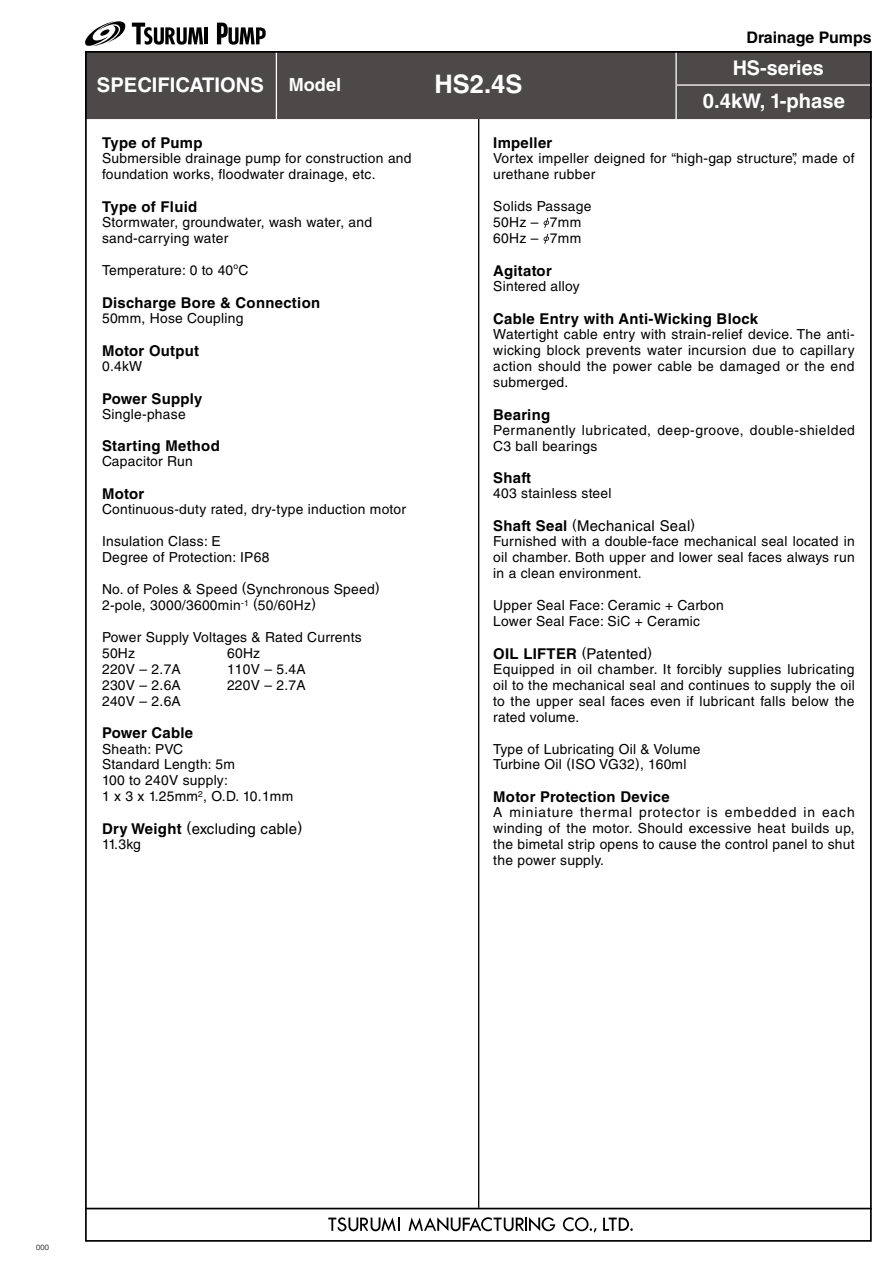
<style>
.page{position:relative;width:893px;height:1263px;background:#fff}
.page>*{position:absolute;margin:0;border:0;box-sizing:border-box;transform-origin:0 0}
.t1{font:700 25.5px "Helvetica LT Std";color:#fff}
.t2{font:700 20.25px/33px "Helvetica LT Std";color:#fff;text-align:center}
.t3{font:700 15.9px "Helvetica LT Std";color:#000}
.t4{font:700 14.85px "Helvetica LT Std";letter-spacing:.02em;color:#000}
.t5{font:14.85px "Helvetica LT Std";letter-spacing:.02em;color:#000}
.t6{font:13.8px/15.9px "Helvetica LT Std";letter-spacing:.02em;color:#000}
.t7{font:13.8px/15.9px "Helvetica LT Std";letter-spacing:.04em;color:#000}
.t8{font:300 7.5px "Helvetica LT Std";color:#595757}
.s1{font-size:18px}
.s2{font-weight:700}
.s3{font-size:13.8px}
.s4{font-weight:400;font-size:13.8px}
.s5{font-weight:400}
</style>
<div class="page">
<div style="left:88px;top:54px;width:781px;height:65px;background:#4c4948"></div>
<hr style="left:276px;top:51px;width:1px;height:34px;background:#fff">
<hr style="left:276px;top:85px;width:1px;height:34px;background:#fff">
<hr style="left:675px;top:51px;width:2px;height:33px;background:#fff">
<hr style="left:675px;top:86px;width:2px;height:33px;background:#fff">
<hr style="left:675px;top:84px;width:197px;height:2px;background:#fff">
<hr style="left:85px;top:1208px;width:787px;height:1px;background:#000">
<svg style="left:85px;top:21px;width:41px;height:26px"></svg>
<svg style="left:132px;top:23px;width:71px;height:22px"></svg>
<hr style="left:205px;top:27px;width:3px;height:17px;background:#000">
<svg style="left:217px;top:22px;width:49px;height:23px"></svg>
<svg style="left:408px;top:1217px;width:147px;height:14px"></svg>
<svg style="left:563px;top:1217px;width:34px;height:15px"></svg>
<svg style="left:603px;top:1217px;width:30px;height:14px"></svg>
<svg style="left:328px;top:1217px;width:72px;height:14px"></svg>
<hr style="left:478px;top:119px;width:1px;height:1089px;background:#000">
<svg style="left:544px;top:218px;width:5px;height:10px"></svg>
<svg style="left:544px;top:234px;width:5px;height:10px"></svg>
<h2 class="t2" style="left:97px;top:68px;width:246px">SPECIFICATIONS <span class="s1">Model</span></h2>
<h1 class="t1" style="left:434px;top:69px;width:89px">HS2.4S</h1>
<p class="t3" style="left:746px;top:28px;width:127px">Drainage Pumps</p>
<h2 class="t2" style="left:703px;top:51px;width:143px">HS-series<br>0.4kW, 1-phase</h2>
<p class="t4" style="left:102px;top:134px;width:102px">Type of Pump</p>
<p class="t6" style="left:102px;top:151px;width:311px">Submersible drainage pump for construction and foundation works, floodwater drainage, etc.</p>
<p class="t4" style="left:102px;top:198px;width:97px">Type of Fluid</p>
<p class="t6" style="left:102px;top:214px;width:272px">Stormwater, groundwater, wash water, and sand-carrying water</p>
<p class="t6" style="left:102px;top:262px;width:148px">Temperature: 0 to 40<sup>o</sup>C</p>
<p class="t4" style="left:102px;top:294px;width:220px">Discharge Bore &amp; Connection</p>
<p class="t6" style="left:102px;top:310px;width:143px">50mm, Hose Coupling</p>
<p class="t4" style="left:102px;top:341px;width:99px">Motor Output</p>
<p class="t6" style="left:102px;top:358px;width:42px">0.4kW</p>
<p class="t4" style="left:102px;top:389px;width:102px">Power Supply</p>
<p class="t6" style="left:102px;top:406px;width:85px">Single-phase</p>
<p class="t4" style="left:102px;top:437px;width:119px">Starting Method</p>
<p class="t6" style="left:102px;top:454px;width:92px">Capacitor Run</p>
<p class="t4" style="left:102px;top:485px;width:44px">Motor</p>
<p class="t6" style="left:102px;top:501px;width:305px">Continuous-duty rated, dry-type induction motor</p>
<p class="t6" style="left:102px;top:533px;width:169px">Insulation Class: E<br>Degree of Protection: IP68</p>
<p class="t6" style="left:102px;top:581px;width:279px">No. of Poles &amp; Speed (Synchronous Speed)<br>2-pole, 3000/3600min<sup>-1</sup> (50/60Hz)</p>
<p class="t6" style="left:102px;top:629px;width:261px">Power Supply Voltages &amp; Rated Currents<br>50Hz</p>
<p class="t6" style="left:227px;top:645px;width:35px">60Hz</p>
<p class="t6" style="left:102px;top:661px;width:80px">220V – 2.7A</p>
<p class="t6" style="left:227px;top:661px;width:80px">110V – 5.4A</p>
<p class="t6" style="left:102px;top:677px;width:80px">230V – 2.6A</p>
<p class="t6" style="left:227px;top:677px;width:80px">220V – 2.7A</p>
<p class="t6" style="left:102px;top:693px;width:80px">240V – 2.6A</p>
<p class="t4" style="left:102px;top:724px;width:93px">Power Cable</p>
<p class="t6" style="left:102px;top:741px;width:193px">Sheath: PVC<br>Standard Length: 5m<br>100 to 240V supply:<br>1 x 3 x 1.25mm<sup>2</sup>, O.D. 10.1mm</p>
<p class="t5" style="left:102px;top:820px;width:202px"><span class="s2">Dry Weight</span> (excluding cable)</p>
<p class="t6" style="left:102px;top:836px;width:40px">11.3kg</p>
<p class="t4" style="left:493px;top:134px;width:61px">Impeller</p>
<p class="t6" style="left:493px;top:151px;width:363px">Vortex impeller deigned for “high-gap structure”, made of urethane rubber</p>
<p class="t6" style="left:493px;top:198px;width:100px">Solids Passage<br>50Hz – 7mm<br>60Hz – 7mm</p>
<p class="t4" style="left:493px;top:262px;width:60px">Agitator</p>
<p class="t6" style="left:493px;top:278px;width:88px">Sintered alloy</p>
<p class="t4" style="left:493px;top:310px;width:266px">Cable Entry with Anti-Wicking Block</p>
<p class="t6" style="left:493px;top:326px;width:363px;text-align:justify">Watertight cable entry with strain-relief device. The anti&shy;wicking block prevents water incursion due to capillary action should the power cable be damaged or the end submerged.</p>
<p class="t4" style="left:493px;top:405px;width:58px">Bearing</p>
<p class="t7" style="left:493px;top:422px;width:363px">Permanently lubricated, deep-groove, double-shielded<br>C3 ball bearings</p>
<p class="t4" style="left:493px;top:469px;width:39px">Shaft</p>
<p class="t6" style="left:493px;top:485px;width:120px">403 stainless steel</p>
<p class="t5" style="left:493px;top:517px;width:203px"><span class="s2">Shaft Seal</span> <span class="s3">(</span>Mechanical Seal<span class="s3">)</span></p>
<p class="t6" style="left:493px;top:533px;width:363px;text-align:justify">Furnished with a double-face mechanical seal located in oil chamber. Both upper and lower seal faces always run in a clean environment.</p>
<p class="t6" style="left:493px;top:597px;width:232px">Upper Seal Face: Ceramic + Carbon<br>Lower Seal Face: SiC + Ceramic</p>
<p class="t4" style="left:493px;top:644px;width:160px">OIL LIFTER <span class="s4">(</span><span class="s5">Patented</span><span class="s4">)</span></p>
<p class="t6" style="left:493px;top:661px;width:363px;text-align:justify">Equipped in oil chamber. It forcibly supplies lubricating oil to the mechanical seal and continues to supply the oil to the upper seal faces even if lubricant falls below the rated volume.</p>
<p class="t6" style="left:493px;top:741px;width:209px">Type of Lubricating Oil &amp; Volume<br>Turbine Oil (ISO VG32), 160ml</p>
<p class="t4" style="left:493px;top:788px;width:178px">Motor Protection Device</p>
<p class="t6" style="left:493px;top:804px;width:363px;text-align:justify">A miniature thermal protector is embedded in each winding of the motor. Should excessive heat builds up, the bimetal strip opens to cause the control panel to shut the power supply.</p>
<p class="t8" style="left:36px;top:1243px;width:14px">000</p>
</div>
